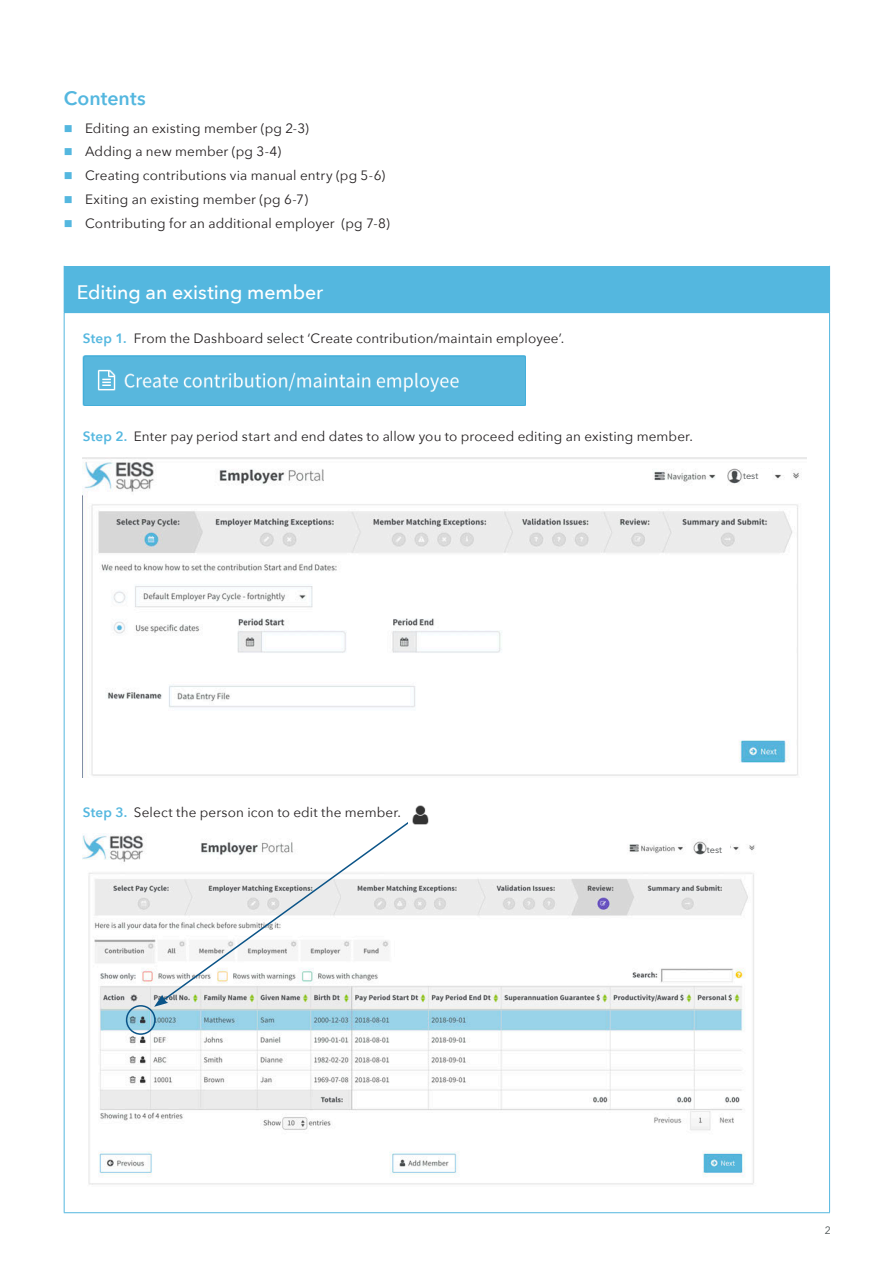
<style>
.page{position:relative;width:893px;height:1263px;background:#fff}
.page>*{position:absolute;margin:0;border:0;box-sizing:border-box;transform-origin:0 0}
.head_1{font:500 19.5px "Avenir Next";letter-spacing:-.005em;color:#fff}
.head_1-2{font:600 19.5px "Avenir Next";letter-spacing:.005em;color:#54b7df}
.body{font:13.5px "Avenir Next";letter-spacing:.01em;color:#231f20}
.t1{font:10.5px "Avenir Next LT Pro";color:#464d4e}
.t2{font:9.3px "Avenir Next LT Pro";color:#494d4f}
.s1{font-weight:600;color:#54b7df}
</style>
<div class="page">
<div style="left:64px;top:266px;width:766px;height:47px;background:#54b7df"></div>
<hr style="left:64px;top:313px;width:1px;height:899px;background:#54b7df">
<hr style="left:829px;top:313px;width:1px;height:899px;background:#54b7df">
<hr style="left:64px;top:1212px;width:766px;height:1px;background:#54b7df">
<img style="left:83px;top:355px;width:443px;height:50px">
<img style="left:83px;top:457px;width:723px;height:320px">
<img style="left:83px;top:833px;width:672px;height:352px">
<div style="left:126px;top:1005px;width:30px;height:30px;border:2px solid #0b5488;border-radius:50%"></div>
<svg style="left:161px;top:822px;width:262px;height:180px"></svg>
<svg style="left:154px;top:995px;width:14px;height:12px"></svg>
<img style="left:408px;top:805px;width:21px;height:23px">
<div style="left:743px;top:470px;width:28px;height:12px;background:#fff"></div>
<div style="left:707px;top:843px;width:22px;height:12px;background:#fff"></div>
<p class="head_1-2" style="left:64px;top:81px;width:84px">Contents</p>
<p class="body" style="left:85px;top:116px;width:225px">Editing an existing member (pg 2-3)</p>
<p class="body" style="left:85px;top:140px;width:198px">Adding a new member (pg 3-4)</p>
<p class="body" style="left:85px;top:164px;width:302px">Creating contributions via manual entry (pg 5-6)</p>
<p class="body" style="left:85px;top:188px;width:225px">Exiting an existing member (pg 6-7)</p>
<p class="body" style="left:85px;top:211px;width:306px">Contributing for an additional employer (pg 7-8)</p>
<p class="head_1" style="left:77px;top:275px;width:248px">Editing an existing member</p>
<p class="body" style="left:83px;top:327px;width:483px"><span class="s1">Step 1.</span> From the Dashboard select ‘Create contribution/maintain employee’.</p>
<p class="body" style="left:83px;top:425px;width:611px"><span class="s1">Step 2.</span> Enter pay period start and end dates to allow you to proceed editing an existing member.</p>
<p class="t2" style="left:743px;top:471px;width:17px">test</p>
<p class="body" style="left:83px;top:801px;width:320px"><span class="s1">Step 3.</span> Select the person icon to edit the member.</p>
<p class="t2" style="left:707px;top:844px;width:17px">test</p>
<p class="t1" style="left:825px;top:1224px;width:8px">2</p>
</div>
